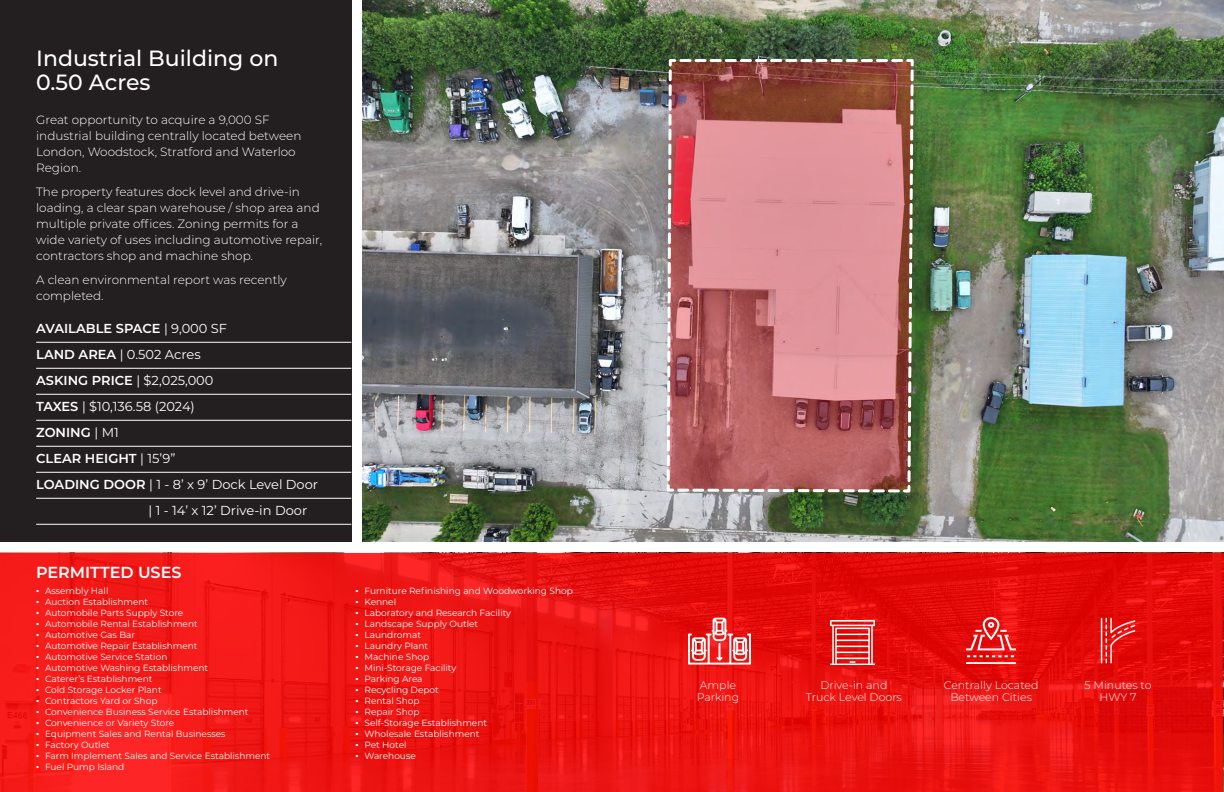
<style>
.page{position:relative;width:1224px;height:792px;background:#fff}
.page>*{position:absolute;margin:0;border:0;box-sizing:border-box;transform-origin:0 0}
.t1{font:500 22px/24px "Montserrat";color:#fff}
.t2{font:600 16px "Montserrat";color:#fff}
.t3{font:13px "Montserrat";color:#fff}
.t4{font:600 13px "Montserrat";color:#fff}
.t5{font:300 12px/16px "Montserrat";color:#fff}
.t6{font:300 11px/12px "Montserrat";color:#fff;text-align:center}
.t7{font:9px "Montserrat";color:#fff}
.s1{font-weight:400}
.s2{font-weight:600}
.s3{font-family:"Arial"}
</style>
<div class="page">
<svg style="left:0;top:553px;width:1224px;height:239px;background:#ec1312"></svg>
<img style="left:967px;top:618px;width:49px;height:46px">
<img style="left:1095px;top:618px;width:46px;height:45px">
<img style="left:688px;top:618px;width:63px;height:52px">
<div style="left:0;top:0;width:351px;height:541px;background:#231f20"></div>
<hr style="left:36px;top:342px;width:315px;height:1px;background:#fff">
<hr style="left:36px;top:368px;width:315px;height:1px;background:#fff">
<hr style="left:36px;top:394px;width:315px;height:1px;background:#fff">
<hr style="left:36px;top:420px;width:315px;height:1px;background:#fff">
<hr style="left:36px;top:446px;width:315px;height:1px;background:#fff">
<hr style="left:36px;top:472px;width:315px;height:1px;background:#fff">
<hr style="left:36px;top:498px;width:315px;height:1px;background:#fff">
<hr style="left:36px;top:524px;width:315px;height:1px;background:#fff">
<img style="left:363px;top:0;width:861px;height:541px">
<svg style="left:665px;top:58px;width:250px;height:436px;background:#bf7576"></svg>
<img style="left:830px;top:621px;width:44px;height:43px">
<p class="t1" style="left:36px;top:45px;width:244px">Industrial Building on<br>0.50 Acres</p>
<p class="t5" style="left:36px;top:111px;width:267px">Great opportunity to acquire a 9,000 SF industrial building centrally located between London, Woodstock, Stratford and Waterloo Region.</p>
<p class="t5" style="left:36px;top:183px;width:288px">The property features dock level and drive-in loading, a clear span warehouse / shop area and multiple private offices. Zoning permits for a wide variety of uses including automotive repair, contractors shop and machine shop.</p>
<p class="t5" style="left:36px;top:271px;width:252px">A clean environmental report was recently completed.</p>
<p class="t4" style="left:36px;top:319px;width:192px">AVAILABLE SPACE <span class="s1">| 9,000 SF</span></p>
<p class="t3" style="left:36px;top:345px;width:166px"><span class="s2">LAND AREA</span> | 0.502 Acres</p>
<p class="t4" style="left:36px;top:371px;width:179px">ASKING PRICE <span class="s1">| $2,025,000</span></p>
<p class="t3" style="left:36px;top:397px;width:160px"><span class="s2">TAXES</span> | $10,136.58 (2024)</p>
<p class="t4" style="left:36px;top:423px;width:84px">ZONING <span class="s1">| M1</span></p>
<p class="t4" style="left:36px;top:449px;width:141px">CLEAR HEIGHT <span class="s1">| 15’9”</span></p>
<p class="t3" style="left:36px;top:475px;width:283px"><span class="s2">LOADING DOOR</span> | 1 - 8’ x 9’ Dock Level Door</p>
<p class="t3" style="left:149px;top:501px;width:160px">| 1 - 14’ x 12’ Drive-in Door</p>
<p class="t2" style="left:36px;top:561px;width:147px">PERMITTED USES</p>
<p class="t7" style="left:36px;top:585px;width:74px"><span class="s3">▪</span> Assembly Hall</p>
<p class="t7" style="left:36px;top:596px;width:114px"><span class="s3">▪</span> Auction Establishment</p>
<p class="t7" style="left:36px;top:607px;width:149px"><span class="s3">▪</span> Automobile Parts Supply Store</p>
<p class="t7" style="left:36px;top:618px;width:163px"><span class="s3">▪</span> Automobile Rental Establishment</p>
<p class="t7" style="left:36px;top:629px;width:101px"><span class="s3">▪</span> Automotive Gas Bar</p>
<p class="t7" style="left:36px;top:640px;width:163px"><span class="s3">▪</span> Automotive Repair Establishment</p>
<p class="t7" style="left:36px;top:651px;width:133px"><span class="s3">▪</span> Automotive Service Station</p>
<p class="t7" style="left:36px;top:662px;width:174px"><span class="s3">▪</span> Automotive Washing Establishment</p>
<p class="t7" style="left:36px;top:673px;width:118px"><span class="s3">▪</span> Caterer’s Establishment</p>
<p class="t7" style="left:36px;top:684px;width:127px"><span class="s3">▪</span> Cold Storage Locker Plant</p>
<p class="t7" style="left:36px;top:695px;width:123px"><span class="s3">▪</span> Contractors Yard or Shop</p>
<p class="t7" style="left:36px;top:706px;width:214px"><span class="s3">▪</span> Convenience Business Service Establishment</p>
<p class="t7" style="left:36px;top:717px;width:140px"><span class="s3">▪</span> Convenience or Variety Store</p>
<p class="t7" style="left:36px;top:728px;width:191px"><span class="s3">▪</span> Equipment Sales and Rental Businesses</p>
<p class="t7" style="left:36px;top:739px;width:75px"><span class="s3">▪</span> Factory Outlet</p>
<p class="t7" style="left:36px;top:750px;width:236px"><span class="s3">▪</span> Farm Implement Sales and Service Establishment</p>
<p class="t7" style="left:36px;top:761px;width:90px"><span class="s3">▪</span> Fuel Pump Island</p>
<p class="t7" style="left:356px;top:585px;width:219px"><span class="s3">▪</span> Furniture Refinishing and Woodworking Shop</p>
<p class="t7" style="left:356px;top:596px;width:42px"><span class="s3">▪</span> Kennel</p>
<p class="t7" style="left:356px;top:607px;width:157px"><span class="s3">▪</span> Laboratory and Research Facility</p>
<p class="t7" style="left:356px;top:618px;width:124px"><span class="s3">▪</span> Landscape Supply Outlet</p>
<p class="t7" style="left:356px;top:629px;width:67px"><span class="s3">▪</span> Laundromat</p>
<p class="t7" style="left:356px;top:640px;width:74px"><span class="s3">▪</span> Laundry Plant</p>
<p class="t7" style="left:356px;top:651px;width:75px"><span class="s3">▪</span> Machine Shop</p>
<p class="t7" style="left:356px;top:662px;width:102px"><span class="s3">▪</span> Mini-Storage Facility</p>
<p class="t7" style="left:356px;top:673px;width:69px"><span class="s3">▪</span> Parking Area</p>
<p class="t7" style="left:356px;top:684px;width:85px"><span class="s3">▪</span> Recycling Depot</p>
<p class="t7" style="left:356px;top:695px;width:66px"><span class="s3">▪</span> Rental Shop</p>
<p class="t7" style="left:356px;top:706px;width:66px"><span class="s3">▪</span> Repair Shop</p>
<p class="t7" style="left:356px;top:717px;width:133px"><span class="s3">▪</span> Self-Storage Establishment</p>
<p class="t7" style="left:356px;top:728px;width:126px"><span class="s3">▪</span> Wholesale Establishment</p>
<p class="t7" style="left:356px;top:739px;width:53px"><span class="s3">▪</span> Pet Hotel</p>
<p class="t7" style="left:356px;top:750px;width:62px"><span class="s3">▪</span> Warehouse</p>
<p class="t6" style="left:700px;top:678px;width:38px">Ample</p>
<p class="t6" style="left:697px;top:690px;width:44px">Parking</p>
<p class="t6" style="left:820px;top:678px;width:69px">Drive-in and</p>
<p class="t6" style="left:806px;top:690px;width:98px">Truck Level Doors</p>
<p class="t6" style="left:944px;top:678px;width:96px">Centrally Located<br>Between Cities</p>
<p class="t6" style="left:1085px;top:678px;width:68px">5 Minutes to<br>HWY 7</p>
</div>
